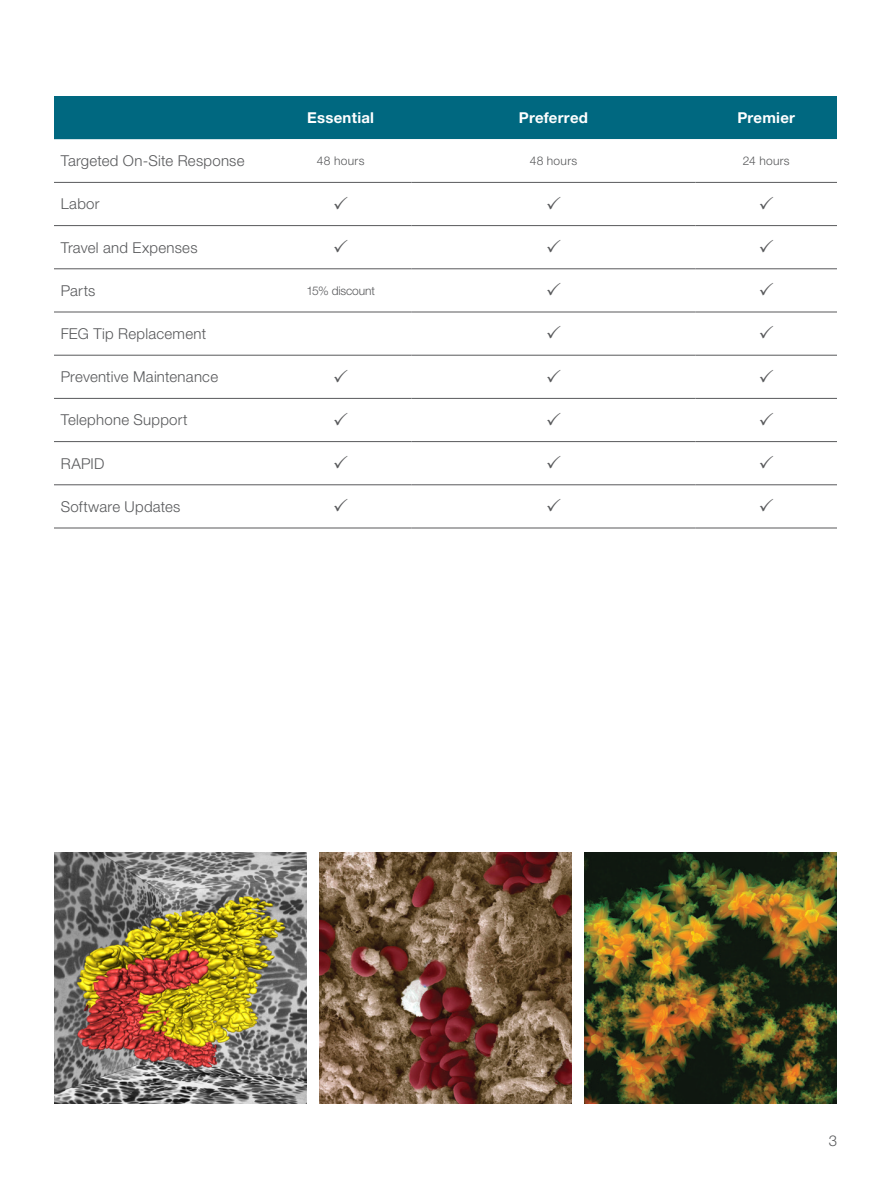
<style>
.page{position:relative;width:891px;height:1188px;background:#fff}
.page>*{position:absolute;margin:0;border:0;box-sizing:border-box;transform-origin:0 0}
.t1{font:300 15px "Helvetica Neue LT Pro";letter-spacing:.015em;color:#58595b}
.t2{font:700 15px "Helvetica Neue LT Pro";letter-spacing:.015em;color:#fff}
.t3{font:300 12px "Helvetica Neue LT Pro";letter-spacing:.025em;color:#58595b}
.t4{font:300 12px "Helvetica Neue LT Pro";letter-spacing:-.01em;color:#58595b}
</style>
<div class="page">
<div style="left:54px;top:96px;width:216px;height:43px;background:#006880"></div>
<div style="left:270px;top:96px;width:567px;height:43px;background:#006880"></div>
<svg style="left:54px;top:139px;width:216px;height:389px"></svg>
<svg style="left:270px;top:181px;width:567px;height:347px"></svg>
<hr style="left:54px;top:269px;width:216px;height:1px;background:#58595b">
<hr style="left:54px;top:312px;width:216px;height:1px;background:#58595b">
<hr style="left:54px;top:441px;width:216px;height:1px;background:#58595b">
<hr style="left:54px;top:485px;width:216px;height:1px;background:#58595b">
<hr style="left:54px;top:528px;width:216px;height:1px;background:#58595b">
<hr style="left:411px;top:182px;width:285px;height:1px;background:#58595b">
<hr style="left:696px;top:182px;width:141px;height:1px;background:#58595b">
<hr style="left:411px;top:269px;width:285px;height:1px;background:#58595b">
<hr style="left:696px;top:269px;width:141px;height:1px;background:#58595b">
<hr style="left:411px;top:312px;width:285px;height:1px;background:#58595b">
<hr style="left:696px;top:312px;width:141px;height:1px;background:#58595b">
<hr style="left:270px;top:355px;width:141px;height:1px;background:#58595b">
<hr style="left:411px;top:355px;width:285px;height:1px;background:#58595b">
<hr style="left:696px;top:355px;width:141px;height:1px;background:#58595b">
<hr style="left:270px;top:398px;width:141px;height:1px;background:#58595b">
<hr style="left:411px;top:398px;width:285px;height:1px;background:#58595b">
<hr style="left:696px;top:398px;width:141px;height:1px;background:#58595b">
<hr style="left:270px;top:441px;width:141px;height:1px;background:#58595b">
<hr style="left:411px;top:441px;width:285px;height:1px;background:#58595b">
<hr style="left:696px;top:441px;width:141px;height:1px;background:#58595b">
<hr style="left:270px;top:485px;width:141px;height:1px;background:#58595b">
<hr style="left:411px;top:485px;width:285px;height:1px;background:#58595b">
<hr style="left:696px;top:485px;width:141px;height:1px;background:#58595b">
<hr style="left:270px;top:528px;width:141px;height:1px;background:#58595b">
<hr style="left:411px;top:528px;width:285px;height:1px;background:#58595b">
<hr style="left:696px;top:528px;width:141px;height:1px;background:#58595b">
<hr style="left:54px;top:182px;width:216px;height:1px;background:#58595b">
<hr style="left:270px;top:312px;width:141px;height:1px;background:#58595b">
<hr style="left:54px;top:398px;width:216px;height:1px;background:#58595b">
<hr style="left:270px;top:182px;width:141px;height:1px;background:#58595b">
<hr style="left:270px;top:269px;width:141px;height:1px;background:#58595b">
<hr style="left:54px;top:355px;width:216px;height:1px;background:#58595b">
<hr style="left:54px;top:225px;width:216px;height:1px;background:#58595b">
<hr style="left:270px;top:225px;width:141px;height:1px;background:#58595b">
<hr style="left:411px;top:225px;width:285px;height:1px;background:#58595b">
<hr style="left:696px;top:225px;width:141px;height:1px;background:#58595b">
<img style="left:584px;top:852px;width:253px;height:252px">
<img style="left:319px;top:852px;width:253px;height:252px">
<img style="left:54px;top:852px;width:253px;height:252px">
<svg style="left:334px;top:196px;width:14px;height:13px"></svg>
<svg style="left:547px;top:196px;width:14px;height:13px"></svg>
<svg style="left:760px;top:196px;width:13px;height:13px"></svg>
<svg style="left:334px;top:239px;width:14px;height:13px"></svg>
<svg style="left:547px;top:239px;width:14px;height:13px"></svg>
<svg style="left:760px;top:239px;width:13px;height:13px"></svg>
<svg style="left:547px;top:282px;width:14px;height:14px"></svg>
<svg style="left:760px;top:282px;width:13px;height:14px"></svg>
<svg style="left:547px;top:326px;width:14px;height:13px"></svg>
<svg style="left:760px;top:326px;width:13px;height:13px"></svg>
<svg style="left:334px;top:369px;width:14px;height:13px"></svg>
<svg style="left:547px;top:369px;width:14px;height:13px"></svg>
<svg style="left:760px;top:369px;width:13px;height:13px"></svg>
<svg style="left:334px;top:412px;width:14px;height:13px"></svg>
<svg style="left:547px;top:412px;width:14px;height:13px"></svg>
<svg style="left:760px;top:412px;width:13px;height:13px"></svg>
<svg style="left:334px;top:455px;width:14px;height:13px"></svg>
<svg style="left:547px;top:455px;width:14px;height:13px"></svg>
<svg style="left:760px;top:455px;width:13px;height:13px"></svg>
<svg style="left:334px;top:498px;width:14px;height:14px"></svg>
<svg style="left:547px;top:498px;width:14px;height:14px"></svg>
<svg style="left:760px;top:498px;width:13px;height:14px"></svg>
<p class="t2" style="left:307px;top:108px;width:68px">Essential</p>
<p class="t2" style="left:519px;top:108px;width:71px">Preferred</p>
<p class="t2" style="left:737px;top:108px;width:59px">Premier</p>
<p class="t1" style="left:61px;top:152px;width:185px">Targeted On-Site Response</p>
<p class="t3" style="left:317px;top:153px;width:49px">48 hours</p>
<p class="t3" style="left:530px;top:153px;width:49px">48 hours</p>
<p class="t3" style="left:743px;top:153px;width:48px">24 hours</p>
<p class="t1" style="left:61px;top:195px;width:40px">Labor</p>
<p class="t1" style="left:61px;top:238px;width:138px">Travel and Expenses</p>
<p class="t1" style="left:61px;top:281px;width:36px">Parts</p>
<p class="t4" style="left:306px;top:283px;width:70px">15% discount</p>
<p class="t1" style="left:61px;top:324px;width:147px">FEG Tip Replacement</p>
<p class="t1" style="left:61px;top:368px;width:159px">Preventive Maintenance</p>
<p class="t1" style="left:61px;top:411px;width:129px">Telephone Support</p>
<p class="t1" style="left:61px;top:454px;width:45px">RAPID</p>
<p class="t1" style="left:61px;top:497px;width:121px">Software Updates</p>
<p class="t1" style="left:829px;top:1131px;width:10px">3</p>
</div>
